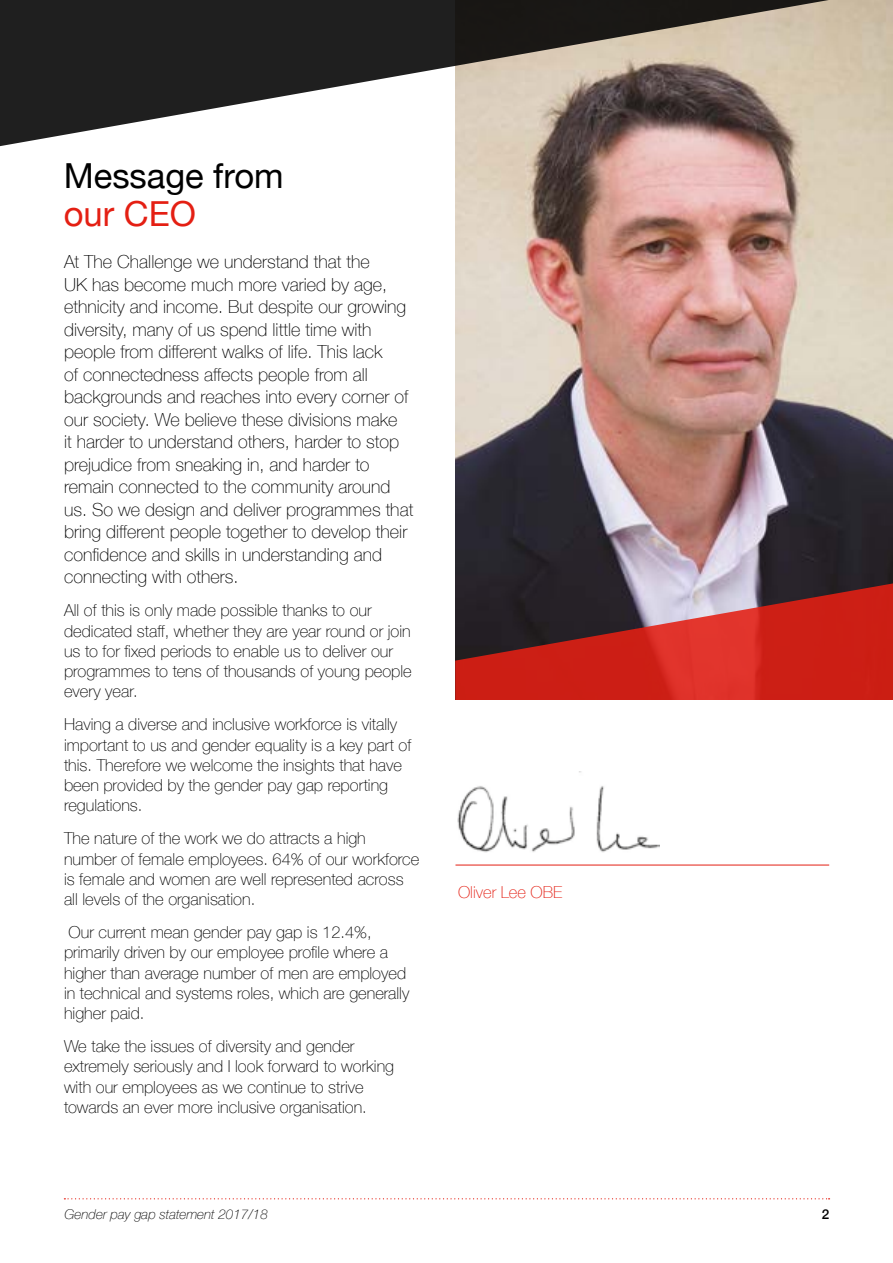
<style>
.page{position:relative;width:893px;height:1263px;background:#fff}
.page>*{position:absolute;margin:0;border:0;box-sizing:border-box;transform-origin:0 0}
.t1{font:34.5px "Helvetica Neue";color:#000}
.t2{font:34.5px "Helvetica Neue";color:#e41f13}
.t3{font:100 18px/22.5px "Helvetica Neue";color:#000}
.t4{font:100 16.5px/20.2px "Helvetica Neue";color:#000}
.t5{font:100 16.5px "Helvetica Neue";color:#e41f13}
.t6{font:italic 100 13.5px "Helvetica Neue";color:#000}
.t7{font:500 13.5px "Helvetica Neue";color:#000}
</style>
<div class="page">
<svg style="left:64px;top:1198px;width:766px;height:1px"></svg>
<img style="left:455px;top:0;width:438px;height:499px">
<svg style="left:455px;top:499px;width:438px;height:201px;background:#873f40"></svg>
<img style="left:457px;top:771px;width:203px;height:82px">
<hr style="left:455px;top:865px;width:374px;height:1px;background:#e41f13">
<svg style="left:0;top:0;width:870px;height:155px"></svg>
<h1 class="t1" style="left:64px;top:150px;width:221px">Message from</h1>
<h1 class="t2" style="left:64px;top:189px;width:134px">our CEO</h1>
<p class="t3" style="left:64px;top:250px;width:351px">At The Challenge we understand that the<br>UK has become much more varied by age, ethnicity and income. But despite our growing diversity, many of us spend little time with people from different walks of life. This lack<br>of connectedness affects people from all backgrounds and reaches into every corner of our society. We believe these divisions make<br>it harder to understand others, harder to stop prejudice from sneaking in, and harder to remain connected to the community around us. So we design and deliver programmes that bring different people together to develop their confidence and skills in understanding and connecting with others.</p>
<p class="t4" style="left:64px;top:600px;width:349px">All of this is only made possible thanks to our dedicated staff, whether they are year round or join us to for fixed periods to enable us to deliver our programmes to tens of thousands of young people every year.</p>
<p class="t4" style="left:64px;top:714px;width:349px">Having a diverse and inclusive workforce is vitally important to us and gender equality is a key part of this. Therefore we welcome the insights that have been provided by the gender pay gap reporting regulations.</p>
<p class="t4" style="left:64px;top:828px;width:357px">The nature of the work we do attracts a high number of female employees. 64% of our workforce is female and women are well represented across all levels of the organisation.</p>
<p class="t4" style="left:64px;top:921px;width:347px">Our current mean gender pay gap is 12.4%, primarily driven by our employee profile where a higher than average number of men are employed in technical and systems roles, which are generally higher paid.</p>
<p class="t4" style="left:64px;top:1035px;width:332px">We take the issues of diversity and gender extremely seriously and I look forward to working with our employees as we continue to strive towards an ever more inclusive organisation.</p>
<p class="t5" style="left:458px;top:879px;width:106px">Oliver Lee OBE</p>
<p class="t6" style="left:65px;top:1203px;width:205px">Gender pay gap statement 2017/18</p>
<p class="t7" style="left:822px;top:1203px;width:9px">2</p>
</div>
